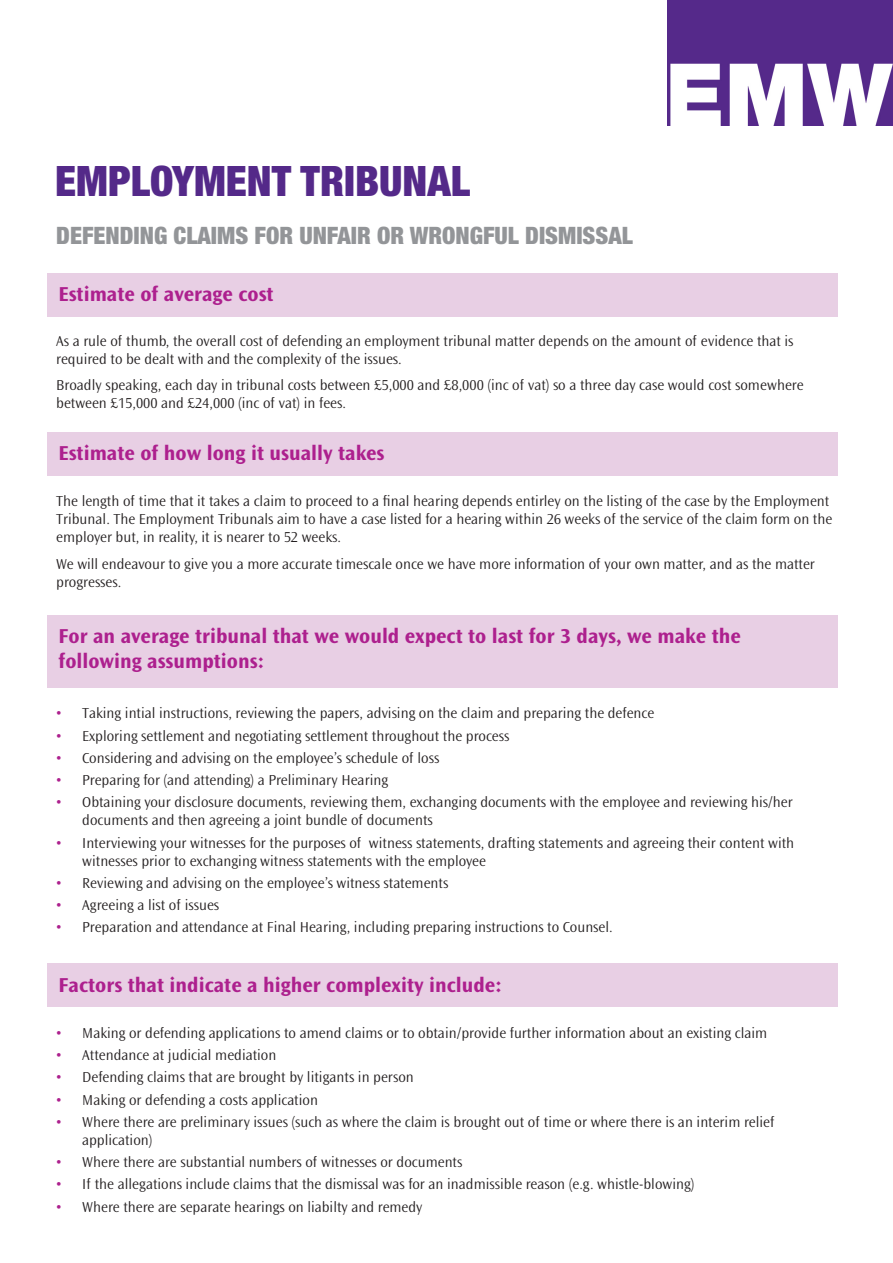
<style>
.page{position:relative;width:893px;height:1263px;background:#fff}
.page>*{position:absolute;margin:0;border:0;box-sizing:border-box;transform-origin:0 0}
.t1{font:900 condensed 42px "Helvetica Neue";color:#542989}
.t2{font:900 condensed 24px "Helvetica Neue";color:#939598}
.t3{font:700 21px/25.2px "Ocean Sans Std";color:#ad208e}
.t4{font:300 15px/18px "Ocean Sans Std";color:#231f20}
.s1{color:#ad208e}
</style>
<div class="page">
<img style="left:668px;top:0;width:225px;height:126px">
<div style="left:47px;top:273px;width:791px;height:44px;background:#e8cfe4"></div>
<div style="left:47px;top:432px;width:791px;height:44px;background:#e8cfe4"></div>
<div style="left:47px;top:615px;width:791px;height:73px;background:#e8cfe4"></div>
<div style="left:47px;top:964px;width:791px;height:43px;background:#e8cfe4"></div>
<p class="t1" style="left:55px;top:147px;width:416px">EMPLOYMENT TRIBUNAL</p>
<p class="t2" style="left:56px;top:216px;width:578px">DEFENDING CLAIMS FOR UNFAIR OR WRONGFUL DISMISSAL</p>
<p class="t3" style="left:59px;top:282px;width:217px">Estimate of average cost</p>
<p class="t4" style="left:56px;top:332px;width:739px">As a rule of thumb, the overall cost of defending an employment tribunal matter depends on the amount of evidence that is required to be dealt with and the complexity of the issues.</p>
<p class="t4" style="left:56px;top:376px;width:749px">Broadly speaking, each day in tribunal costs between £5,000 and £8,000 (inc of vat) so a three day case would cost somewhere between £15,000 and £24,000 (inc of vat) in fees.</p>
<p class="t3" style="left:59px;top:441px;width:327px">Estimate of how long it usually takes</p>
<p class="t4" style="left:56px;top:492px;width:777px">The length of time that it takes a claim to proceed to a final hearing depends entirley on the listing of the case by the Employment<br>Tribunal. The Employment Tribunals aim to have a case listed for a hearing within 26 weeks of the service of the claim form on the employer but, in reality, it is nearer to 52 weeks.</p>
<p class="t4" style="left:56px;top:555px;width:760px">We will endeavour to give you a more accurate timescale once we have more information of your own matter, and as the matter progresses.</p>
<p class="t3" style="left:59px;top:624px;width:684px">For an average tribunal that we would expect to last for 3 days, we make the following assumptions:</p>
<p class="t4" style="left:55px;top:705px;width:601px"><span class="s1">•</span> Taking intial instructions, reviewing the papers, advising on the claim and preparing the defence</p>
<p class="t4" style="left:55px;top:727px;width:456px"><span class="s1">•</span> Exploring settlement and negotiating settlement throughout the process</p>
<p class="t4" style="left:55px;top:749px;width:386px"><span class="s1">•</span> Considering and advising on the employee’s schedule of loss</p>
<p class="t4" style="left:55px;top:771px;width:334px"><span class="s1">•</span> Preparing for (and attending) a Preliminary Hearing</p>
<p class="t4" style="left:82px;top:794px;width:712px;text-indent:-27px"><span class="s1">•</span> Obtaining your disclosure documents, reviewing them, exchanging documents with the employee and reviewing his/her documents and then agreeing a joint bundle of documents</p>
<p class="t4" style="left:82px;top:834px;width:713px;text-indent:-27px"><span class="s1">•</span> Interviewing your witnesses for the purposes of witness statements, drafting statements and agreeing their content with witnesses prior to exchanging witness statements with the employee</p>
<p class="t4" style="left:55px;top:874px;width:395px"><span class="s1">•</span> Reviewing and advising on the employee’s witness statements</p>
<p class="t4" style="left:55px;top:896px;width:165px"><span class="s1">•</span> Agreeing a list of issues</p>
<p class="t4" style="left:55px;top:919px;width:559px"><span class="s1">•</span> Preparation and attendance at Final Hearing, including preparing instructions to Counsel.</p>
<p class="t3" style="left:59px;top:972px;width:445px">Factors that indicate a higher complexity include:</p>
<p class="t4" style="left:55px;top:1024px;width:713px"><span class="s1">•</span> Making or defending applications to amend claims or to obtain/provide further information about an existing claim</p>
<p class="t4" style="left:55px;top:1046px;width:223px"><span class="s1">•</span> Attendance at judicial mediation</p>
<p class="t4" style="left:55px;top:1068px;width:360px"><span class="s1">•</span> Defending claims that are brought by litigants in person</p>
<p class="t4" style="left:55px;top:1091px;width:264px"><span class="s1">•</span> Making or defending a costs application</p>
<p class="t4" style="left:82px;top:1113px;width:693px;text-indent:-27px"><span class="s1">•</span> Where there are preliminary issues (such as where the claim is brought out of time or where there is an interim relief application)</p>
<p class="t4" style="left:55px;top:1153px;width:409px"><span class="s1">•</span> Where there are substantial numbers of witnesses or documents</p>
<p class="t4" style="left:55px;top:1175px;width:641px"><span class="s1">•</span> If the allegations include claims that the dismissal was for an inadmissible reason (e.g. whistle-blowing)</p>
<p class="t4" style="left:55px;top:1198px;width:369px"><span class="s1">•</span> Where there are separate hearings on liabilty and remedy</p>
</div>
